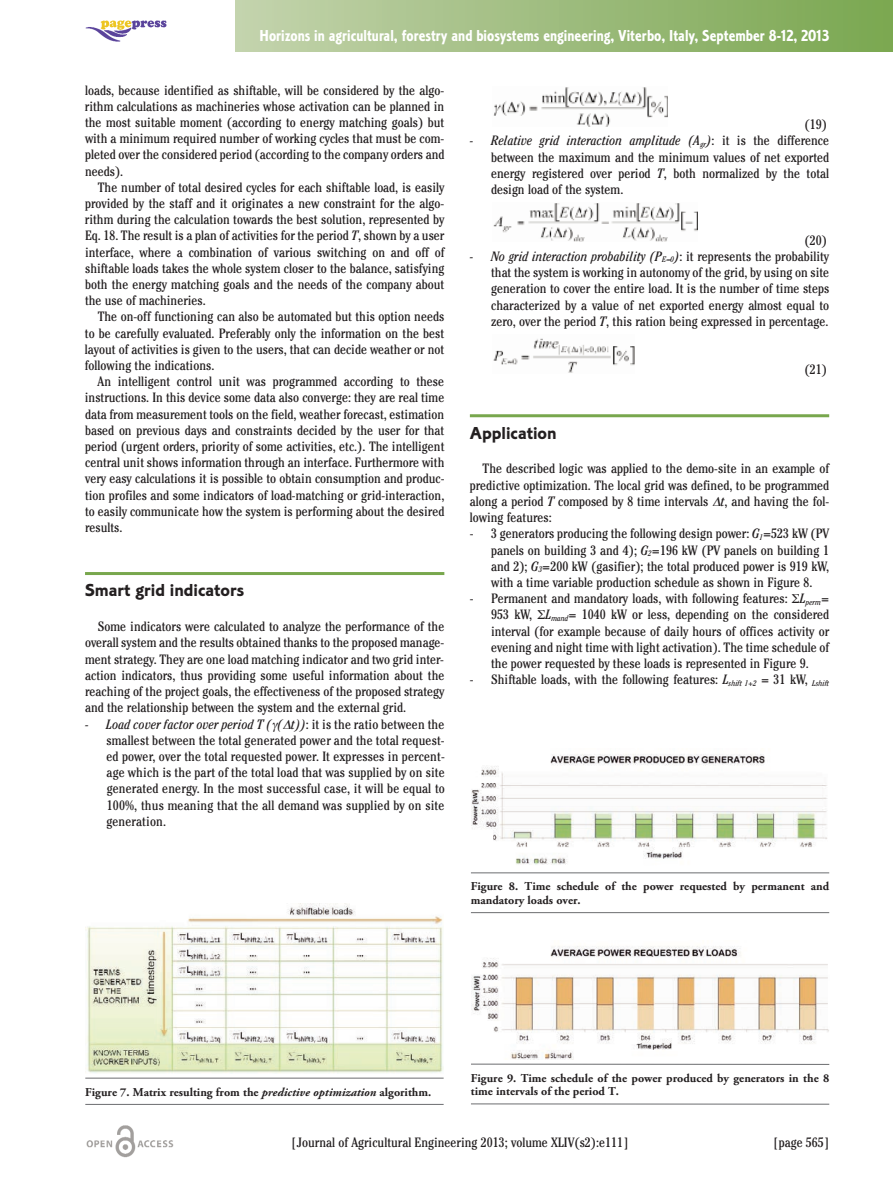
<style>
.page{position:relative;width:893px;height:1191px;background:#fff}
.page>*{position:absolute;margin:0;border:0;box-sizing:border-box;transform-origin:0 0}
.t1{font:18px "Corinthian Bold Plain";color:#231f20}
.t2{font:16.5px "Corinthian Bold Condensed Plain";color:#fff}
.t3{font:condensed 13.5px/16.2px "Cheltenham";color:#231f20;text-align:justify}
.t4{font:700 12px/13.5px "Adobe Garamond Pro";color:#231f20}
.s1{font-style:italic}
</style>
<div class="page">
<hr style="left:85px;top:572px;width:359px;height:3px;background:#78a74d">
<hr style="left:470px;top:414px;width:359px;height:3px;background:#78a74d">
<img style="left:493px;top:203px;width:205px;height:39px">
<img style="left:493px;top:338px;width:141px;height:35px">
<img style="left:493px;top:87px;width:175px;height:39px">
<img style="left:86px;top:1125px;width:88px;height:33px">
<img style="left:85px;top:20px;width:81px;height:22px">
<div style="left:235px;top:0;width:658px;height:51px;background:linear-gradient(to right,#c3d3ac,#7aa650)"></div>
<img style="left:85px;top:903px;width:359px;height:170px">
<hr style="left:85px;top:1077px;width:359px;height:1px;background:#6c6d70">
<hr style="left:85px;top:1104px;width:359px;height:1px;background:#6c6d70">
<img style="left:471px;top:754px;width:356px;height:111px">
<hr style="left:471px;top:872px;width:358px;height:1px;background:#6c6d70">
<hr style="left:471px;top:912px;width:358px;height:1px;background:#6c6d70">
<img style="left:471px;top:946px;width:358px;height:113px">
<hr style="left:471px;top:1063px;width:358px;height:1px;background:#6c6d70">
<hr style="left:471px;top:1103px;width:358px;height:1px;background:#6c6d70">
<p class="t2" style="left:260px;top:30px;width:571px">Horizons in agricultural, forestry and biosystems engineering, Viterbo, Italy, September 8-12, 2013</p>
<p class="t3" style="left:85px;top:83px;width:361px">loads, because identified as shiftable, will be considered by the algo&shy;rithm calculations as machineries whose activation can be planned in the most suitable moment (according to energy matching goals) but with a minimum required number of working cycles that must be com&shy;pleted over the considered period (according to the company orders and needs).</p>
<p class="t3" style="left:85px;top:180px;width:361px;text-indent:13px">The number of total desired cycles for each shiftable load, is easily provided by the staff and it originates a new constraint for the algo&shy;rithm during the calculation towards the best solution, represented by Eq. 18. The result is a plan of activities for the period <span class="s1">T</span>, shown by a user interface, where a combination of various switching on and off of shiftable loads takes the whole system closer to the balance, satisfying both the energy matching goals and the needs of the company about the use of machineries.</p>
<p class="t3" style="left:85px;top:310px;width:361px;text-indent:13px">The on-off functioning can also be automated but this option needs to be carefully evaluated. Preferably only the information on the best layout of activities is given to the users, that can decide weather or not following the indications.</p>
<p class="t3" style="left:85px;top:375px;width:361px;text-indent:13px">An intelligent control unit was programmed according to these instructions. In this device some data also converge: they are real time data from measurement tools on the field, weather forecast, estimation based on previous days and constraints decided by the user for that period (urgent orders, priority of some activities, etc.). The intelligent central unit shows information through an interface. Furthermore with very easy calculations it is possible to obtain consumption and produc&shy;tion profiles and some indicators of load-matching or grid-interaction, to easily communicate how the system is performing about the desired results.</p>
<h1 class="t1" style="left:85px;top:584px;width:161px">Smart grid indicators</h1>
<p class="t3" style="left:85px;top:620px;width:361px;text-indent:13px">Some indicators were calculated to analyze the performance of the overall system and the results obtained thanks to the proposed manage&shy;ment strategy. They are one load matching indicator and two grid inter&shy;action indicators, thus providing some useful information about the reaching of the project goals, the effectiveness of the proposed strategy and the relationship between the system and the external grid.</p>
<p class="t3" style="left:106px;top:717px;width:340px;text-indent:-21px"><span class="s1">- Load cover factor over period T ( ( t))</span>: it is the ratio between the smallest between the total generated power and the total request&shy;ed power, over the total requested power. It expresses in percent&shy;age which is the part of the total load that was supplied by on site generated energy. In the most successful case, it will be equal to 100%, thus meaning that the all demand was supplied by on site generation.</p>
<p class="t3" style="left:805px;top:118px;width:24px">(19)</p>
<p class="t3" style="left:491px;top:134px;width:340px;text-indent:-21px"><span class="s1">- Relative grid interaction amplitude (A</span><sub>gr</sub><span class="s1">)</span>: it is the difference between the maximum and the minimum values of net exported energy registered over period <span class="s1">T</span>, both normalized by the total design load of the system.</p>
<p class="t3" style="left:804px;top:233px;width:24px">(20)</p>
<p class="t3" style="left:491px;top:249px;width:340px;text-indent:-21px"><span class="s1">- No grid interaction probability (P</span><sub>E</sub> <sub>0</sub><span class="s1">)</span>: it represents the probability that the system is working in autonomy of the grid, by using on site generation to cover the entire load. It is the number of time steps characterized by a value of net exported energy almost equal to zero, over the period <span class="s1">T</span>, this ration being expressed in percentage.</p>
<p class="t3" style="left:805px;top:363px;width:24px">(21)</p>
<h1 class="t1" style="left:470px;top:426px;width:88px">Application</h1>
<p class="t3" style="left:470px;top:462px;width:361px;text-indent:13px">The described logic was applied to the demo-site in an example of predictive optimization. The local grid was defined, to be programmed along a period <span class="s1">T</span> composed by 8 time intervals <span class="s1">t</span>, and having the fol&shy;lowing features:</p>
<p class="t3" style="left:491px;top:527px;width:340px;text-indent:-21px">- 3 generators producing the following design power: <span class="s1">G</span><sub>1</sub>=523 kW (PV panels on building 3 and 4); <span class="s1">G</span><sub>2</sub>=196 kW (PV panels on building 1 and 2); <span class="s1">G</span><sub>3</sub>=200 kW (gasifier); the total produced power is 919 kW, with a time variable production schedule as shown in Figure 8.</p>
<p class="t3" style="left:491px;top:591px;width:340px;text-indent:-21px">- Permanent and mandatory loads, with following features: <span class="s1">L</span><sub>perm</sub>= 953 kW, <span class="s1">L</span><sub>mand</sub>= 1040 kW or less, depending on the considered interval (for example because of daily hours of offices activity or evening and night time with light activation). The time schedule of the power requested by these loads is represented in Figure 9.</p>
<p class="t3" style="left:470px;top:672px;width:361px">- Shiftable loads, with the following features: <span class="s1">L</span><sub>shift</sub> <sub>1+2</sub> = 31 kW, <sub>Lshift</sub></p>
<p class="t4" style="left:471px;top:880px;width:360px">Figure 8. Time schedule of the power requested by permanent and mandatory loads over.</p>
<p class="t4" style="left:85px;top:1086px;width:347px">Figure 7. Matrix resulting from the <span class="s1">predictive optimization</span> algorithm.</p>
<p class="t4" style="left:471px;top:1072px;width:360px">Figure 9. Time schedule of the power produced by generators in the 8 time intervals of the period T.</p>
<p class="t3" style="left:291px;top:1135px;width:340px">[Journal of Agricultural Engineering 2013; volume XLIV(s2):e111]</p>
<p class="t3" style="left:773px;top:1135px;width:59px">[page 565]</p>
</div>
